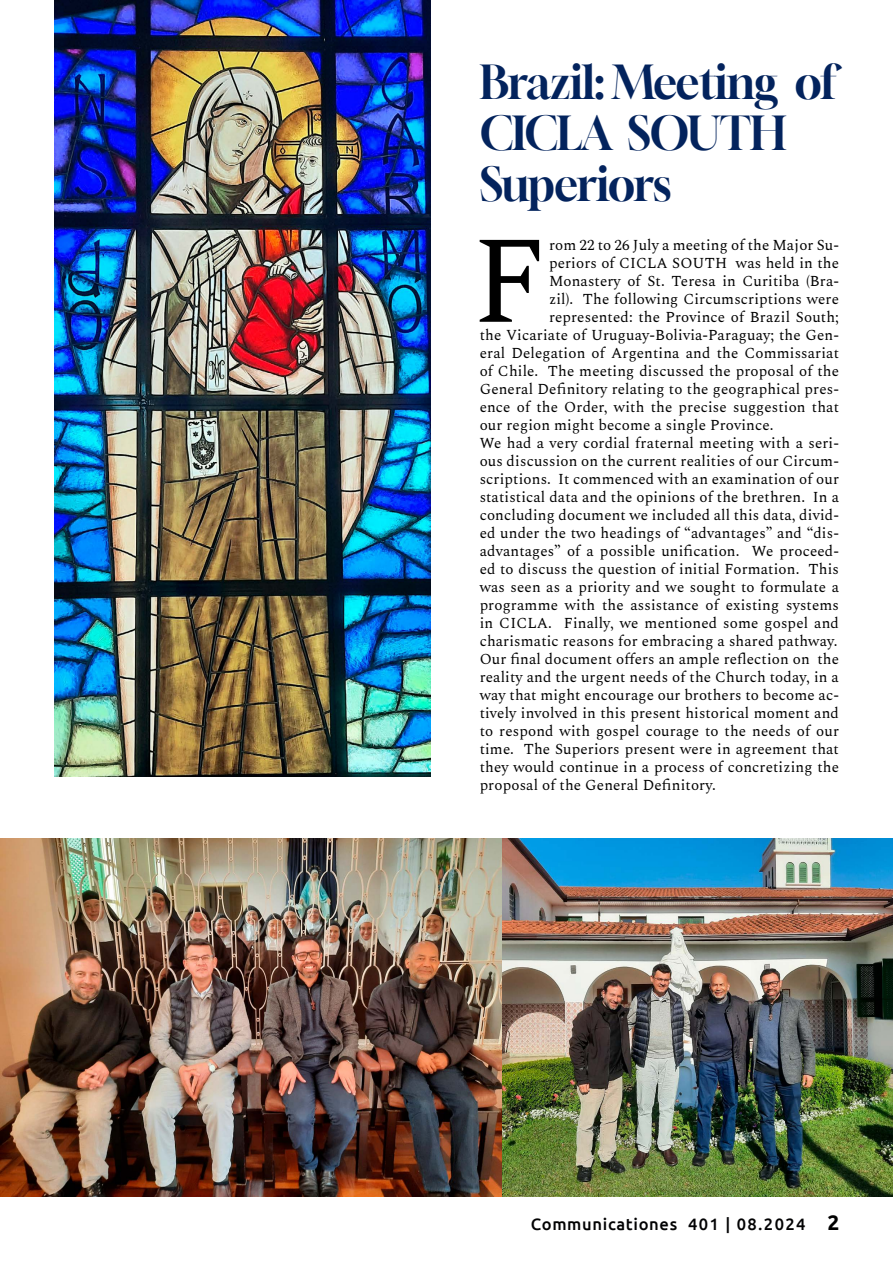
<style>
.page{position:relative;width:893px;height:1263px;background:#fff}
.page>*{position:absolute;margin:0;border:0;box-sizing:border-box;transform-origin:0 0}
.t1{font:124.05px "Spectral";color:#000}
.t2{font:45px/50.8px "Gloock";letter-spacing:-.025em;color:#03235d}
.t3{font:500 16.5px "Ubuntu";letter-spacing:.04em;color:#020203}
.t4{font:15px "Spectral";letter-spacing:.01em;color:#000}
.s1{font-weight:700;font-size:21px;color:#000}
</style>
<div class="page">
<img style="left:502px;top:838px;width:391px;height:358px">
<img style="left:0;top:838px;width:502px;height:358px">
<img style="left:54px;top:0;width:376px;height:776px">
<h2 class="t2" style="left:480px;top:59px;width:356px">Brazil: Meeting of<br>CICLA SOUTH<br>Superiors</h2>
<h1 class="t1" style="left:472px;top:191px;width:78px">F</h1>
<p class="t4" style="left:549px;top:234px;width:291px">rom 22 to 26 July a meeting of the Major Su-</p>
<p class="t4" style="left:549px;top:252px;width:291px">periors of CICLA SOUTH was held in the</p>
<p class="t4" style="left:549px;top:270px;width:291px">Monastery of St. Teresa in Curitiba (Bra-</p>
<p class="t4" style="left:549px;top:288px;width:291px">zil). The following Circumscriptions were</p>
<p class="t4" style="left:549px;top:306px;width:291px">represented: the Province of Brazil South;</p>
<p class="t4" style="left:480px;top:324px;width:361px">the Vicariate of Uruguay-Bolivia-Paraguay; the Gen-</p>
<p class="t4" style="left:480px;top:342px;width:361px">eral Delegation of Argentina and the Commissariat</p>
<p class="t4" style="left:480px;top:360px;width:361px">of Chile. The meeting discussed the proposal of the</p>
<p class="t4" style="left:480px;top:378px;width:361px">General Definitory relating to the geographical pres-</p>
<p class="t4" style="left:480px;top:396px;width:361px">ence of the Order, with the precise suggestion that</p>
<p class="t4" style="left:480px;top:414px;width:295px">our region might become a single Province.</p>
<p class="t4" style="left:480px;top:432px;width:361px">We had a very cordial fraternal meeting with a seri-</p>
<p class="t4" style="left:480px;top:450px;width:361px">ous discussion on the current realities of our Circum-</p>
<p class="t4" style="left:480px;top:468px;width:361px">scriptions. It commenced with an examination of our</p>
<p class="t4" style="left:480px;top:486px;width:361px">statistical data and the opinions of the brethren. In a</p>
<p class="t4" style="left:480px;top:504px;width:361px">concluding document we included all this data, divid-</p>
<p class="t4" style="left:480px;top:522px;width:361px">ed under the two headings of “advantages” and “dis-</p>
<p class="t4" style="left:480px;top:540px;width:361px">advantages” of a possible unification. We proceed-</p>
<p class="t4" style="left:480px;top:558px;width:361px">ed to discuss the question of initial Formation. This</p>
<p class="t4" style="left:480px;top:576px;width:361px">was seen as a priority and we sought to formulate a</p>
<p class="t4" style="left:480px;top:594px;width:361px">programme with the assistance of existing systems</p>
<p class="t4" style="left:480px;top:612px;width:361px">in CICLA. Finally, we mentioned some gospel and</p>
<p class="t4" style="left:480px;top:630px;width:359px">charismatic reasons for embracing a shared pathway.</p>
<p class="t4" style="left:480px;top:648px;width:361px">Our final document offers an ample reflection on the</p>
<p class="t4" style="left:480px;top:666px;width:361px">reality and the urgent needs of the Church today, in a</p>
<p class="t4" style="left:480px;top:684px;width:361px">way that might encourage our brothers to become ac-</p>
<p class="t4" style="left:480px;top:702px;width:361px">tively involved in this present historical moment and</p>
<p class="t4" style="left:480px;top:720px;width:361px">to respond with gospel courage to the needs of our</p>
<p class="t4" style="left:480px;top:738px;width:361px">time. The Superiors present were in agreement that</p>
<p class="t4" style="left:480px;top:756px;width:361px">they would continue in a process of concretizing the</p>
<p class="t4" style="left:480px;top:774px;width:238px">proposal of the General Definitory.</p>
<p class="t3" style="left:531px;top:1213px;width:310px">Communicationes 401 | 08.2024 <span class="s1">2</span></p>
</div>
